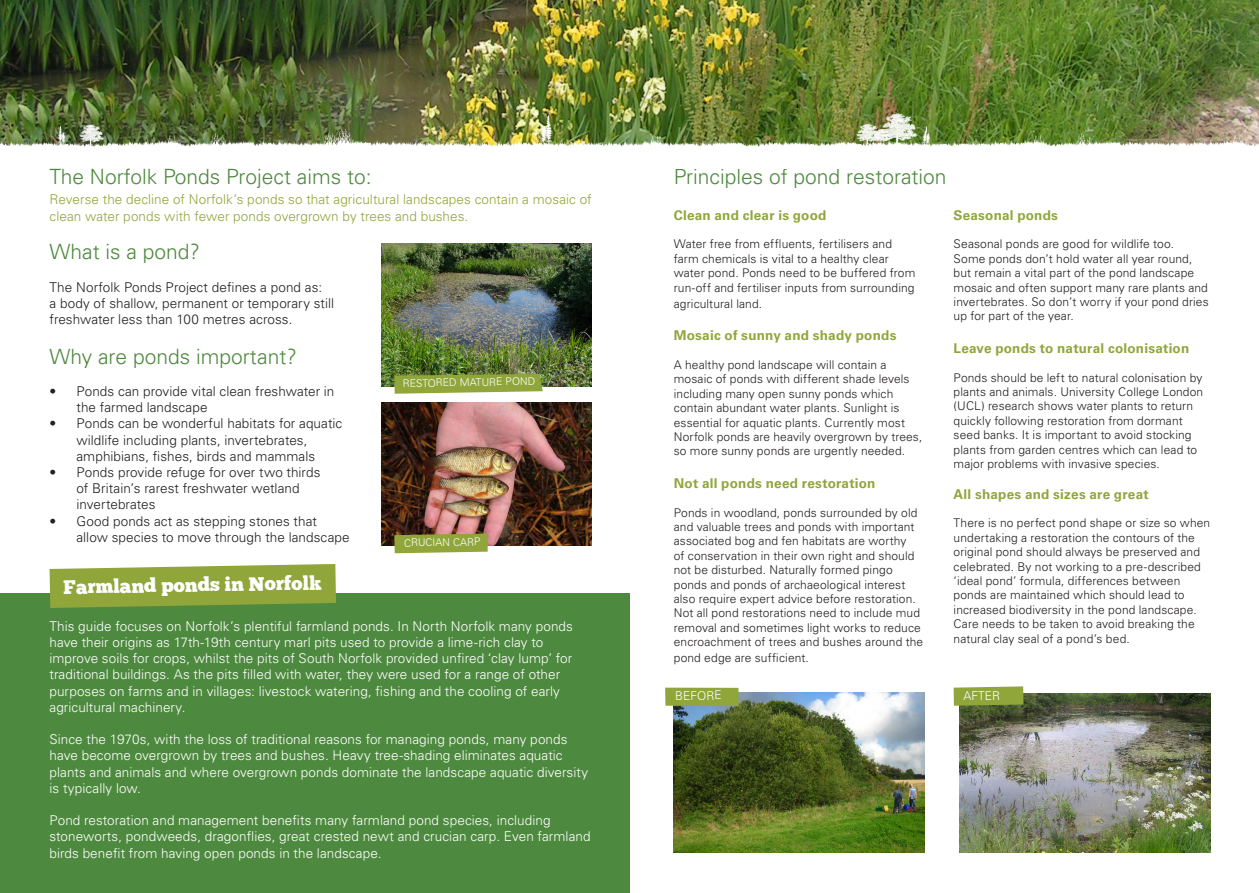
<style>
.page{position:relative;width:1259px;height:893px;background:#fff}
.page>*{position:absolute;margin:0;border:0;box-sizing:border-box;transform-origin:0 0}
.t1{font:300 21px "Univers LT Std";color:#4d893e}
.t2{font:19.5px "Chunk Five";color:#fff}
.t3{font:300 13.5px/16.2px "Univers LT Std";letter-spacing:.005em;color:#fff}
.t4{font:300 13.5px/16.2px "Univers LT Std";letter-spacing:.005em;color:#231f20}
.t5{font:700 13.5px "Univers LT Std";letter-spacing:.02em;color:#90a63b}
.t6{font:300 13.5px/16.2px "Univers LT Std";letter-spacing:.005em;color:#90a63b}
.t7{font:300 12px/14.4px "Univers LT Std";letter-spacing:.01em;color:#231f20}
.t8{font:300 12px "Univers LT Std";color:#fff}
.t9{font:300 10.5px "Univers LT Std";color:#fff}
</style>
<div class="page">
<div style="left:0;top:593px;width:629px;height:300px;background:#4d893e"></div>
<svg style="left:50px;top:564px;width:286px;height:44px;background:#92a946"></svg>
<img style="left:382px;top:244px;width:210px;height:143px">
<img style="left:382px;top:402px;width:210px;height:144px">
<img style="left:674px;top:692px;width:250px;height:161px">
<img style="left:960px;top:694px;width:250px;height:159px">
<div style="left:665px;top:688px;width:74px;height:18px;background:#90a63b"></div>
<svg style="left:953px;top:686px;width:70px;height:20px"></svg>
<svg style="left:394px;top:533px;width:94px;height:20px;background:#91a141"></svg>
<svg style="left:394px;top:374px;width:149px;height:20px;background:#96aa4a"></svg>
<img style="left:0;top:0;width:1259px;height:101px">
<img style="left:0;top:101px;width:981px;height:46px">
<img style="left:981px;top:101px;width:198px;height:46px">
<img style="left:1179px;top:101px;width:80px;height:46px">
<p class="t1" style="left:49px;top:164px;width:323px">The Norfolk Ponds Project aims to:</p>
<p class="t6" style="left:49px;top:192px;width:543px">Reverse the decline of Norfolk’s ponds so that agricultural landscapes contain a mosaic of clean water ponds with fewer ponds overgrown by trees and bushes.</p>
<p class="t1" style="left:49px;top:239px;width:152px">What is a pond?</p>
<p class="t4" style="left:49px;top:279px;width:274px">The Norfolk Ponds Project defines a pond as:</p>
<p class="t4" style="left:49px;top:295px;width:286px">a body of shallow, permanent or temporary still freshwater less than 100 metres across.</p>
<p class="t1" style="left:49px;top:343px;width:249px">Why are ponds important?</p>
<p class="t4" style="left:76px;top:383px;width:259px;text-indent:-27px">• Ponds can provide vital clean freshwater in the farmed landscape</p>
<p class="t4" style="left:49px;top:415px;width:294px;text-align:center">• Ponds can be wonderful habitats for aquatic wildlife including plants, invertebrates, amphibians, fishes, birds and mammals</p>
<p class="t4" style="left:76px;top:464px;width:245px;text-indent:-27px">• Ponds provide refuge for over two thirds of Britain’s rarest freshwater wetland invertebrates</p>
<p class="t4" style="left:76px;top:513px;width:275px;text-indent:-27px">• Good ponds act as stepping stones that allow species to move through the landscape</p>
<p class="t2" style="left:63px;top:575px;width:260px;rotate:-1deg">Farmland ponds in Norfolk</p>
<p class="t9" style="left:402px;top:377px;width:134px;rotate:-1deg">RESTORED MATURE POND</p>
<p class="t9" style="left:404px;top:537px;width:78px;rotate:-1deg">CRUCIAN CARP</p>
<p class="t3" style="left:49px;top:618px;width:525px">This guide focuses on Norfolk’s plentiful farmland ponds. In North Norfolk many ponds have their origins as 17th-19th century marl pits used to provide a lime-rich clay to improve soils for crops, whilst the pits of South Norfolk provided unfired ‘clay lump’ for traditional buildings. As the pits filled with water, they were used for a range of other purposes on farms and in villages: livestock watering, fishing and the cooling of early agricultural machinery.</p>
<p class="t3" style="left:49px;top:731px;width:540px">Since the 1970s, with the loss of traditional reasons for managing ponds, many ponds have become overgrown by trees and bushes. Heavy tree-shading eliminates aquatic plants and animals and where overgrown ponds dominate the landscape aquatic diversity is typically low.</p>
<p class="t3" style="left:49px;top:812px;width:542px">Pond restoration and management benefits many farmland pond species, including stoneworts, pondweeds, dragonflies, great crested newt and crucian carp. Even farmland birds benefit from having open ponds in the landscape.</p>
<p class="t1" style="left:674px;top:164px;width:274px">Principles of pond restoration</p>
<p class="t5" style="left:674px;top:207px;width:154px">Clean and clear is good</p>
<p class="t7" style="left:674px;top:237px;width:243px">Water free from effluents, fertilisers and farm chemicals is vital to a healthy clear water pond. Ponds need to be buffered from run-off and fertiliser inputs from surrounding</p>
<p class="t7" style="left:674px;top:296px;width:90px">agricultural land.</p>
<p class="t5" style="left:674px;top:327px;width:224px">Mosaic of sunny and shady ponds</p>
<p class="t7" style="left:674px;top:358px;width:250px">A healthy pond landscape will contain a mosaic of ponds with different shade levels including many open sunny ponds which contain abundant water plants. Sunlight is essential for aquatic plants. Currently most Norfolk ponds are heavily overgrown by trees, so more sunny ponds are urgently needed.</p>
<p class="t5" style="left:674px;top:475px;width:203px">Not all ponds need restoration</p>
<p class="t7" style="left:674px;top:505px;width:251px">Ponds in woodland, ponds surrounded by old and valuable trees and ponds with important associated bog and fen habitats are worthy<br>of conservation in their own right and should not be disturbed. Naturally formed pingo ponds and ponds of archaeological interest also require expert advice before restoration.<br>Not all pond restorations need to include mud removal and sometimes light works to reduce encroachment of trees and bushes around the</p>
<p class="t7" style="left:674px;top:651px;width:137px">pond edge are sufficient.</p>
<p class="t5" style="left:953px;top:207px;width:106px">Seasonal ponds</p>
<p class="t7" style="left:953px;top:237px;width:257px">Seasonal ponds are good for wildlife too.<br>Some ponds don’t hold water all year round, but remain a vital part of the pond landscape mosaic and often support many rare plants and invertebrates. So don’t worry if your pond dries up for part of the year.</p>
<p class="t5" style="left:953px;top:340px;width:237px">Leave ponds to natural colonisation</p>
<p class="t7" style="left:953px;top:370px;width:251px">Ponds should be left to natural colonisation by plants and animals. University College London (UCL) research shows water plants to return quickly following restoration from dormant seed banks. It is important to avoid stocking plants from garden centres which can lead to major problems with invasive species.</p>
<p class="t5" style="left:953px;top:486px;width:197px">All shapes and sizes are great</p>
<p class="t7" style="left:953px;top:516px;width:258px">There is no perfect pond shape or size so when undertaking a restoration the contours of the original pond should always be preserved and celebrated. By not working to a pre-described ‘ideal pond’ formula, differences between ponds are maintained which should lead to increased biodiversity in the pond landscape.<br>Care needs to be taken to avoid breaking the natural clay seal of a pond’s bed.</p>
<p class="t8" style="left:675px;top:689px;width:48px;rotate:-1deg">BEFORE</p>
<p class="t8" style="left:963px;top:689px;width:38px;rotate:-1deg">AFTER</p>
</div>
